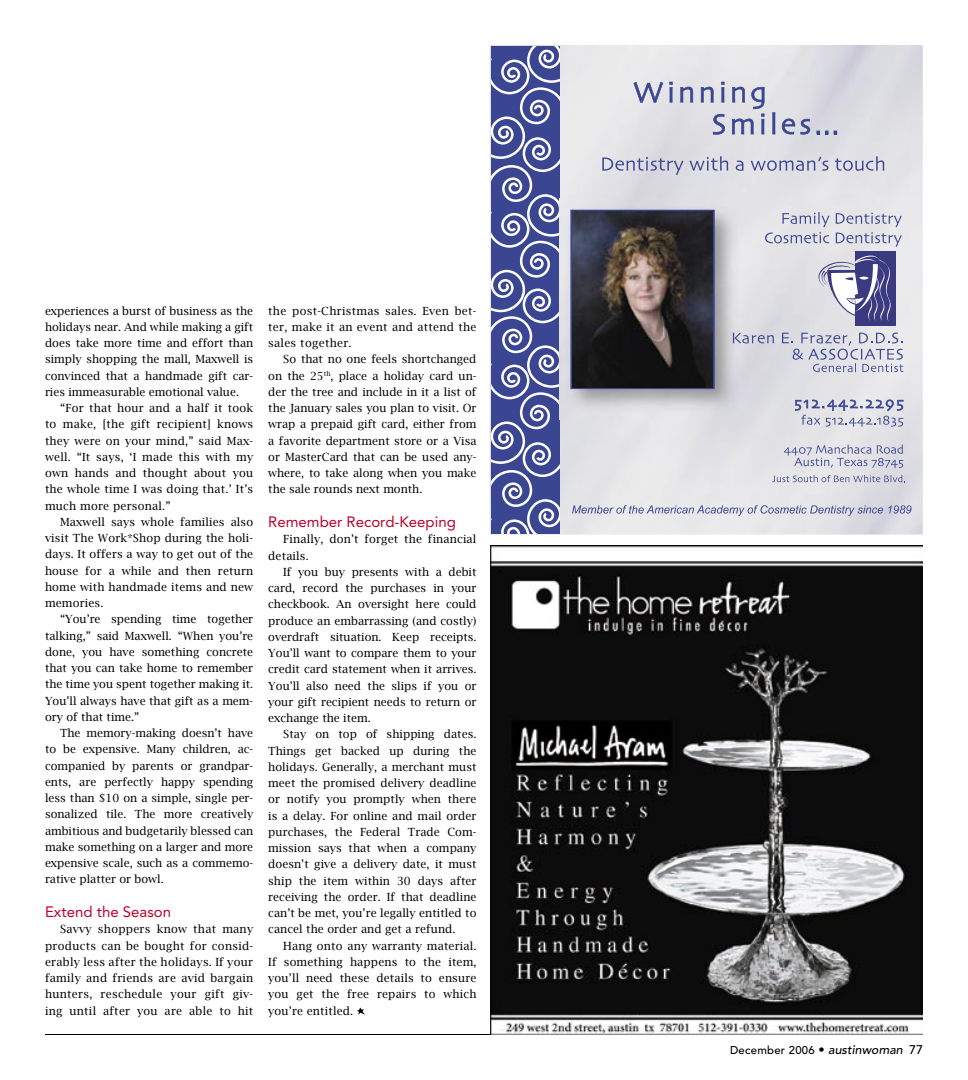
<style>
.page{position:relative;width:968px;height:1080px;background:#fff}
.page>*{position:absolute;margin:0;border:0;box-sizing:border-box;transform-origin:0 0}
.t1{font:15px "Avenir";color:#bc002a}
.t2{font:11.25px/16.2px "Lucida Bright";letter-spacing:.005em;color:#000;text-align:justify}
.t3{font:500 11.25px "Avenir";letter-spacing:.025em;color:#000}
.s1{font-size:12.5px}
.s2{font-style:italic;font-size:12.5px}
</style>
<div class="page">
<hr style="left:45px;top:1035px;width:654px;height:1px;background:#000">
<svg style="left:357px;top:1007px;width:8px;height:8px"></svg>
<img style="left:490px;top:545px;width:432px;height:490px">
<img style="left:490px;top:45px;width:432px;height:490px">
<svg style="left:491px;top:47px;width:68px;height:487px"></svg>
<img style="left:559px;top:198px;width:185px;height:221px">
<svg style="left:570px;top:210px;width:144px;height:179px"></svg>
<img style="left:572px;top:212px;width:140px;height:175px">
<svg style="left:633px;top:82px;width:30px;height:21px"></svg>
<svg style="left:669px;top:82px;width:3px;height:21px"></svg>
<svg style="left:680px;top:87px;width:13px;height:16px"></svg>
<svg style="left:700px;top:87px;width:13px;height:16px"></svg>
<svg style="left:721px;top:82px;width:3px;height:21px"></svg>
<svg style="left:712px;top:114px;width:13px;height:21px"></svg>
<svg style="left:732px;top:87px;width:32px;height:47px;background:#b0b3cc"></svg>
<svg style="left:772px;top:112px;width:3px;height:22px"></svg>
<svg style="left:781px;top:119px;width:29px;height:16px"></svg>
<svg style="left:816px;top:131px;width:21px;height:3px"></svg>
<svg style="left:602px;top:157px;width:81px;height:18px"></svg>
<svg style="left:689px;top:156px;width:39px;height:15px"></svg>
<svg style="left:735px;top:161px;width:8px;height:10px"></svg>
<svg style="left:750px;top:157px;width:78px;height:14px"></svg>
<svg style="left:835px;top:156px;width:49px;height:15px"></svg>
<svg style="left:733px;top:333px;width:40px;height:10px"></svg>
<svg style="left:782px;top:333px;width:121px;height:39px;background:#c7c9d8"></svg>
<svg style="left:794px;top:399px;width:109px;height:28px;background:#c3c5d6"></svg>
<svg style="left:784px;top:445px;width:119px;height:23px;background:#c6c8d7"></svg>
<svg style="left:572px;top:505px;width:339px;height:11px;background:#c0c3d5"></svg>
<div style="left:855px;top:251px;width:41px;height:74px;background:#3a3a81"></div>
<svg style="left:765px;top:212px;width:136px;height:109px"></svg>
<svg style="left:772px;top:475px;width:133px;height:7px"></svg>
<p class="t2" style="left:45px;top:303px;width:210px">experiences a burst of business as the holidays near. And while making a gift does take more time and effort than simply shopping the mall, Maxwell is convinced that a handmade gift car&shy;ries immeasurable emotional value.</p>
<p class="t2" style="left:45px;top:400px;width:210px;text-indent:15px">“For that hour and a half it took to make, [the gift recipient] knows they were on your mind,” said Max&shy;well. “It says, ‘I made this with my own hands and thought about you the whole time I was doing that.’ It’s much more personal.”</p>
<p class="t2" style="left:45px;top:514px;width:210px;text-indent:15px">Maxwell says whole families also visit The Work*Shop during the holi&shy;days. It offers a way to get out of the house for a while and then return home with handmade items and new memories.</p>
<p class="t2" style="left:45px;top:611px;width:210px;text-indent:15px">“You’re spending time together talking,” said Maxwell. “When you’re done, you have something concrete that you can take home to remember the time you spent together making it.<br>You’ll always have that gift as a mem&shy;ory of that time.”</p>
<p class="t2" style="left:45px;top:725px;width:210px;text-indent:15px">The memory-making doesn’t have to be expensive. Many children, ac&shy;companied by parents or grandpar&shy;ents, are perfectly happy spending less than $10 on a simple, single per&shy;sonalized tile. The more creatively ambitious and budgetarily blessed can make something on a larger and more expensive scale, such as a commemo&shy;rative platter or bowl.</p>
<h1 class="t1" style="left:45px;top:903px;width:127px">Extend the Season</h1>
<p class="t2" style="left:45px;top:921px;width:210px;text-indent:15px">Savvy shoppers know that many products can be bought for consid&shy;erably less after the holidays. If your family and friends are avid bargain hunters, reschedule your gift giv&shy;ing until after you are able to hit</p>
<p class="t2" style="left:268px;top:303px;width:210px">the post-Christmas sales. Even bet&shy;ter, make it an event and attend the sales together.</p>
<p class="t2" style="left:268px;top:351px;width:210px;text-indent:15px">So that no one feels shortchanged on the 25<sup>th</sup>, place a holiday card un&shy;der the tree and include in it a list of the January sales you plan to visit. Or wrap a prepaid gift card, either from a favorite department store or a Visa or MasterCard that can be used any&shy;where, to take along when you make the sale rounds next month.</p>
<h1 class="t1" style="left:268px;top:513px;width:189px">Remember Record-Keeping</h1>
<p class="t2" style="left:268px;top:531px;width:210px;text-indent:15px">Finally, don’t forget the financial details.</p>
<p class="t2" style="left:268px;top:564px;width:210px;text-indent:15px">If you buy presents with a debit card, record the purchases in your checkbook. An oversight here could produce an embarrassing (and costly) overdraft situation. Keep receipts.<br>You’ll want to compare them to your credit card statement when it arrives.<br>You’ll also need the slips if you or your gift recipient needs to return or exchange the item.</p>
<p class="t2" style="left:268px;top:726px;width:210px;text-indent:15px">Stay on top of shipping dates.<br>Things get backed up during the holidays. Generally, a merchant must meet the promised delivery deadline or notify you promptly when there is a delay. For online and mail order purchases, the Federal Trade Com&shy;mission says that when a company doesn’t give a delivery date, it must ship the item within 30 days after receiving the order. If that deadline can’t be met, you’re legally entitled to cancel the order and get a refund.</p>
<p class="t2" style="left:268px;top:938px;width:210px;text-indent:15px">Hang onto any warranty material.<br>If something happens to the item, you’ll need these details to ensure you get the free repairs to which you’re entitled.</p>
<p class="t3" style="left:730px;top:1043px;width:194px">December 2006 <span class="s1">•</span> <span class="s2">austinwoman</span> <span class="s1">77</span></p>
</div>
